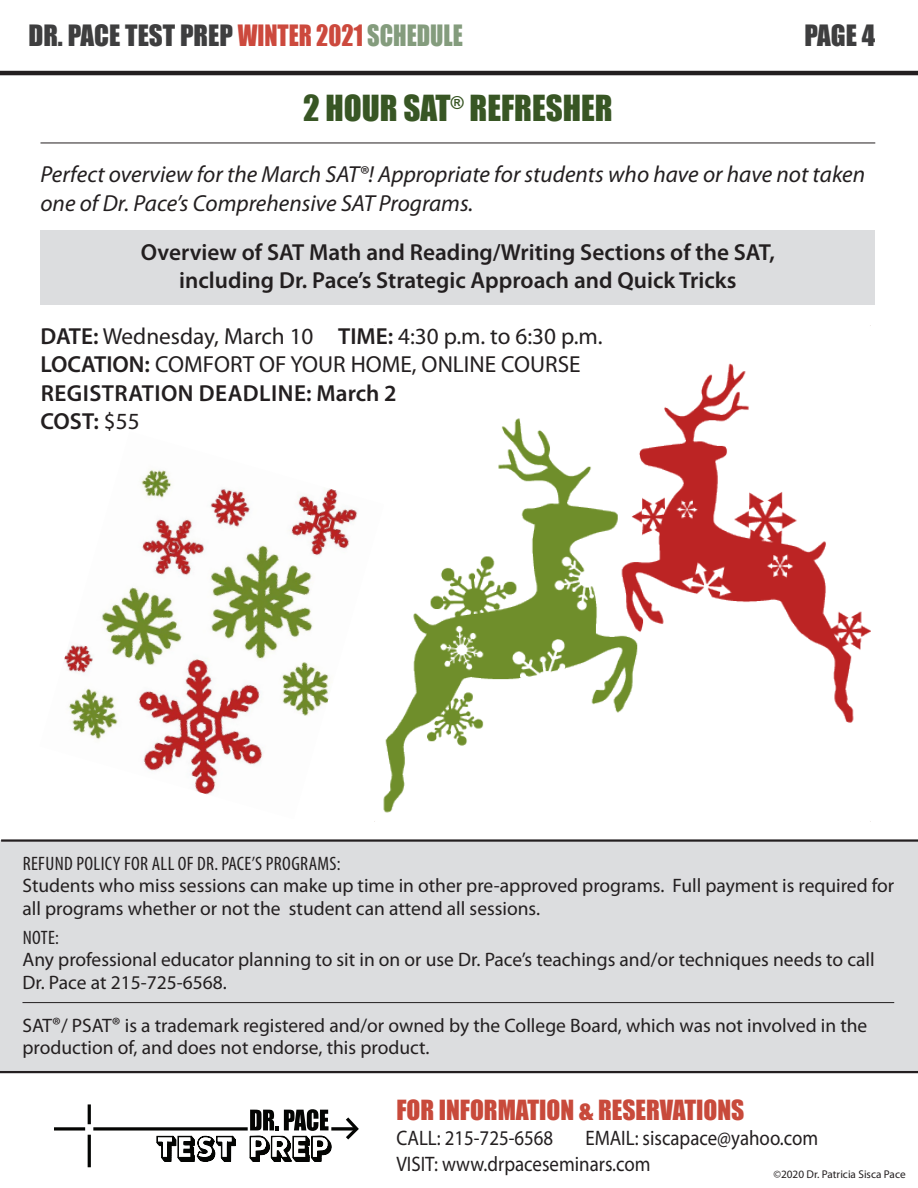
<style>
.page{position:relative;width:918px;height:1188px;background:#fff}
.page>*{position:absolute;margin:0;border:0;box-sizing:border-box;transform-origin:0 0}
.t1{font:33px "Impact";color:#385624}
.t2{font:27px "Impact";color:#3e3e3f}
.t3{font:25.5px "Impact";color:#c84a3b}
.t4{font:italic 23.25px/28.5px "Myriad Pro";color:#231f20}
.t5{font:600 23.25px "Myriad Pro";color:#231f20}
.t6{font:23.25px "Myriad Pro";color:#231f20}
.t7{font:600 23.25px "Myriad Pro";letter-spacing:.02em;color:#231f20}
.t8{font:21px "Myriad Pro";color:#231f20;scale:.9 1}
.t9{font:19.5px/22.5px "Myriad Pro";color:#231f20}
.t10{font:condensed 19.5px "Myriad Pro";letter-spacing:.02em;color:#231f20}
.t11{font:11.25px "Myriad Pro";color:#231f20}
.s1{color:#cc493d}
.s2{color:#849c7d}
.s3{font-weight:600}
.s4{font-weight:400}
.s5{font-size:21px}
</style>
<div class="page">
<div style="left:40px;top:230px;width:835px;height:75px;background:#dcdddf"></div>
<hr style="left:0;top:71px;width:918px;height:4px;background:#231f20">
<hr style="left:40px;top:143px;width:835px;height:1px;background:#231f20">
<img style="left:374px;top:363px;width:496px;height:459px">
<svg style="left:54px;top:1104px;width:305px;height:63px"></svg>
<div style="left:0;top:840px;width:918px;height:231px;background:#dcdddf"></div>
<hr style="left:1px;top:839px;width:917px;height:3px;background:#231f20">
<hr style="left:22px;top:1002px;width:872px;height:1px;background:#231f20">
<hr style="left:0;top:1071px;width:918px;height:2px;background:#231f20">
<img style="left:64px;top:431px;width:320px;height:388px">
<p class="t2" style="left:28px;top:14px;width:436px">DR. PACE TEST PREP <span class="s1">WINTER 2021</span> <span class="s2">SCHEDULE</span></p>
<p class="t2" style="left:804px;top:15px;width:72px">PAGE 4</p>
<p class="t1" style="left:303px;top:82px;width:311px">2 HOUR SAT<sup>®</sup> REFRESHER</p>
<p class="t4" style="left:40px;top:160px;width:826px">Perfect overview for the March SAT®! Appropriate for students who have or have not taken one of Dr. Pace’s Comprehensive SAT Programs.</p>
<p class="t5" style="left:141px;top:237px;width:635px">Overview of SAT Math and Reading/Writing Sections of the SAT,</p>
<p class="t5" style="left:179px;top:266px;width:559px">including Dr. Pace’s Strategic Approach and Quick Tricks</p>
<p class="t6" style="left:40px;top:322px;width:564px"><span class="s3">DATE:</span> Wednesday, March 10 <span class="s3">TIME:</span> 4:30 p.m. to 6:30 p.m.</p>
<p class="t6" style="left:40px;top:350px;width:542px"><span class="s3">LOCATION:</span> COMFORT OF YOUR HOME, ONLINE COURSE</p>
<p class="t7" style="left:41px;top:378px;width:358px">REGISTRATION DEADLINE: March 2</p>
<p class="t5" style="left:40px;top:407px;width:101px">COST: <span class="s4">$55</span></p>
<p class="t10" style="left:23px;top:851px;width:319px">REFUND POLICY FOR ALL OF DR. PACE’S PROGRAMS:</p>
<p class="t9" style="left:22px;top:874px;width:873px">Students who miss sessions can make up time in other pre-approved programs. Full payment is required for all programs whether or not the student can attend all sessions.</p>
<p class="t10" style="left:23px;top:926px;width:38px">NOTE:</p>
<p class="t9" style="left:22px;top:948px;width:854px">Any professional educator planning to sit in on or use Dr. Pace’s teachings and/or techniques needs to call<br>Dr. Pace at 215-725-6568.</p>
<p class="t9" style="left:22px;top:1013px;width:846px">SAT<span class="s5">®</span>/ PSAT<span class="s5">®</span> is a trademark registered and/or owned by the College Board, which was not involved in the production of, and does not endorse, this product.</p>
<p class="t3" style="left:396px;top:1090px;width:350px">FOR INFORMATION &amp; RESERVATIONS</p>
<p class="t8" style="left:396px;top:1125px;width:176px">CALL: 215-725-6568</p>
<p class="t8" style="left:585px;top:1125px;width:260px">EMAIL: siscapace@yahoo.com</p>
<p class="t8" style="left:396px;top:1151px;width:284px">VISIT: www.drpaceseminars.com</p>
<p class="t11" style="left:773px;top:1168px;width:134px">©2020 Dr. Patricia Sisca Pace</p>
</div>
